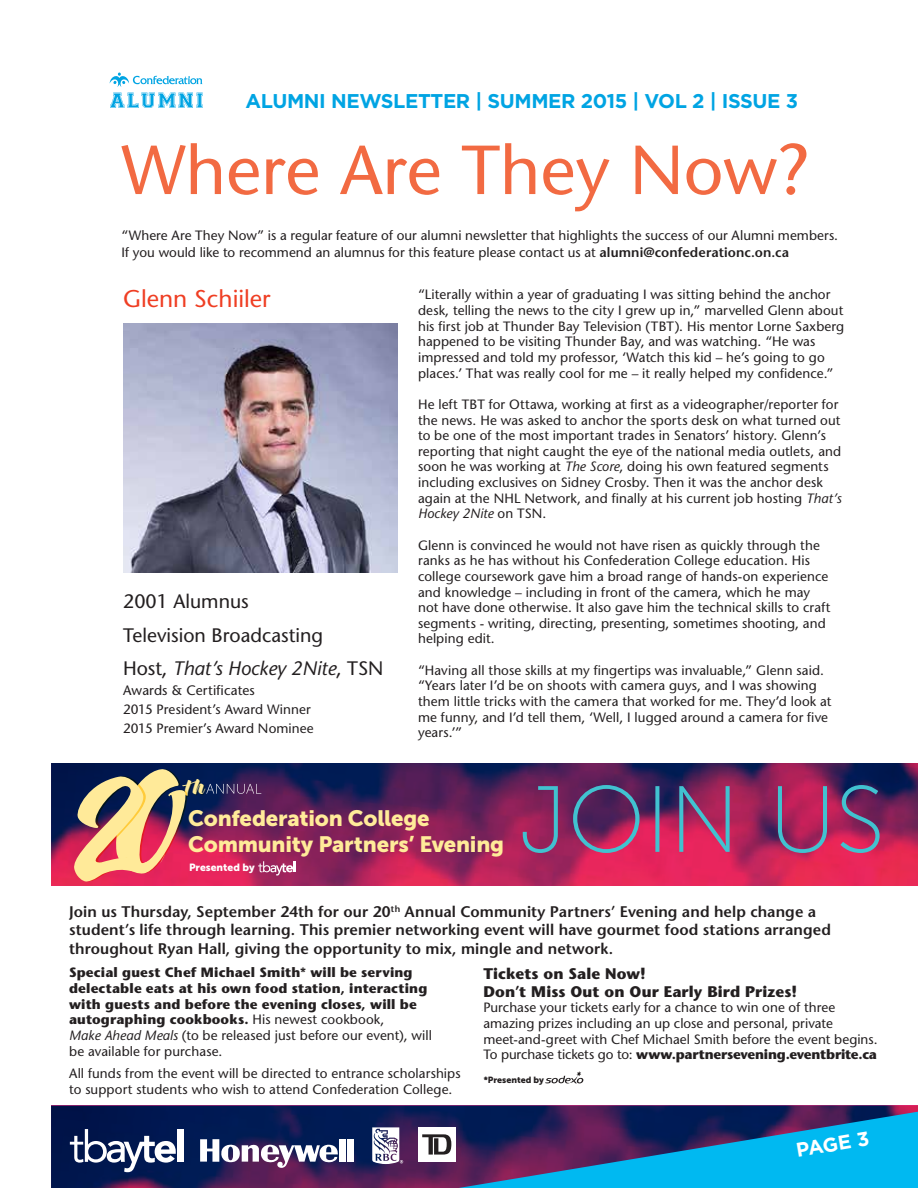
<style>
.page{position:relative;width:918px;height:1188px;background:#fff}
.page>*{position:absolute;margin:0;border:0;box-sizing:border-box;transform-origin:0 0}
.t1{font:500 69.15px "Stone Sans Std";color:#f26a42}
.t2{font:500 24.15px "Stone Sans Std";color:#ef3e23}
.t3{font:22.05px/25.3px "Museo Sans 900";letter-spacing:-.01em;color:#ffeb99}
.t4{font:700 19.95px "Gotham";letter-spacing:-.02em;color:#00a4e3}
.t5{font:700 19.95px "Gotham";color:#fff}
.t6{font:500 19.5px/33.3px "Stone Sans Std";color:#231f20}
.t7{font:600 15.3px/18.5px "Stone Sans";letter-spacing:.005em;color:#231f20}
.t8{font:700 15.3px/17.9px "Stone Sans";letter-spacing:.005em;color:#231f20}
.t9{font:13.65px "Stone Sans";letter-spacing:.005em;color:#231f20}
.t10{font:500 13.5px/15.6px "Stone Sans Std";letter-spacing:.01em;color:#231f20}
.t11{font:13.5px/15.6px "Stone Sans";letter-spacing:.005em;color:#231f20}
.t12{font:700 13.5px/15.6px "Stone Sans";letter-spacing:.01em;color:#231f20}
.t13{font:10.35px "Museo Sans 900";color:#fff}
.t14{font:8.85px "Museo Sans 900";color:#231f20}
.s1{font-weight:600}
.s2{font-style:italic}
.s3{font-weight:400}
.s4{font-family:"Stone Sans Std";font-weight:500;font-style:italic}
.s5{font-weight:700}
</style>
<div class="page">
<svg style="left:51px;top:1106px;width:867px;height:82px;background:#1d1b53"></svg>
<svg style="left:51px;top:763px;width:867px;height:123px;background:#822157"></svg>
<img style="left:123px;top:324px;width:275px;height:248px">
<svg style="left:459px;top:1112px;width:459px;height:76px;background:#1b6ba3"></svg>
<svg style="left:110px;top:93px;width:93px;height:15px"></svg>
<svg style="left:110px;top:73px;width:93px;height:14px"></svg>
<svg style="left:523px;top:785px;width:357px;height:68px;background:#8a396a"></svg>
<svg style="left:545px;top:1071px;width:38px;height:13px"></svg>
<svg style="left:200px;top:1139px;width:138px;height:29px"></svg>
<div style="left:340px;top:1139px;width:6px;height:23px;background:#fff"></div>
<div style="left:348px;top:1139px;width:6px;height:23px;background:#fff"></div>
<svg style="left:372px;top:1127px;width:31px;height:37px"></svg>
<div style="left:418px;top:1127px;width:37px;height:35px;background:#fff"></div>
<svg style="left:422px;top:1134px;width:29px;height:21px"></svg>
<svg style="left:70px;top:1129px;width:106px;height:43px"></svg>
<div style="left:177px;top:1129px;width:7px;height:33px;background:#fff"></div>
<svg style="left:71px;top:768px;width:225px;height:114px;background:#955166"></svg>
<h3 class="t4" style="left:246px;top:89px;width:554px">ALUMNI NEWSLETTER | SUMMER 2015 | VOL 2 | ISSUE 3</h3>
<h1 class="t1" style="left:122px;top:129px;width:689px">Where Are They Now?</h1>
<p class="t11" style="left:122px;top:227px;width:718px;line-height:16.2px">“Where Are They Now” is a regular feature of our alumni newsletter that highlights the success of our Alumni members.<br>If you would like to recommend an alumnus for this feature please contact us at <span class="s1">alumni@confederationc.on.ca</span></p>
<h2 class="t2" style="left:123px;top:285px;width:149px">Glenn Schiiler</h2>
<p class="t10" style="left:418px;top:287px;width:428px">“Literally within a year of graduating I was sitting behind the anchor desk, telling the news to the city I grew up in,” marvelled Glenn about his first job at Thunder Bay Television (TBT). His mentor Lorne Saxberg happened to be visiting Thunder Bay, and was watching. “He was impressed and told my professor, ‘Watch this kid – he’s going to go places.’ That was really cool for me – it really helped my confidence.”</p>
<p class="t10" style="left:418px;top:396px;width:425px">He left TBT for Ottawa, working at first as a videographer/reporter for the news. He was asked to anchor the sports desk on what turned out to be one of the most important trades in Senators’ history. Glenn’s reporting that night caught the eye of the national media outlets, and soon he was working at <span class="s2">The Score</span>, doing his own featured segments including exclusives on Sidney Crosby. Then it was the anchor desk again at the NHL Network, and finally at his current job hosting <span class="s2">That’s Hockey 2Nite</span> on TSN.</p>
<p class="t10" style="left:418px;top:537px;width:414px">Glenn is convinced he would not have risen as quickly through the ranks as he has without his Confederation College education. His college coursework gave him a broad range of hands-on experience and knowledge – including in front of the camera, which he may not have done otherwise. It also gave him the technical skills to craft segments - writing, directing, presenting, sometimes shooting, and helping edit.</p>
<p class="t10" style="left:418px;top:662px;width:415px">“Having all those skills at my fingertips was invaluable,” Glenn said. “Years later I’d be on shoots with camera guys, and I was showing them little tricks with the camera that worked for me. They’d look at me funny, and I’d tell them, ‘Well, I lugged around a camera for five years.’”</p>
<h3 class="t6" style="left:123px;top:585px;width:262px">2001 Alumnus<br>Television Broadcasting<br>Host, <span class="s2">That’s Hockey 2Nite</span>, TSN</h3>
<p class="t9" style="left:123px;top:681px;width:133px">Awards &amp; Certificates</p>
<p class="t11" style="left:123px;top:700px;width:192px;line-height:19.4px">2015 President’s Award Winner<br>2015 Premier’s Award Nominee</p>
<h3 class="t3" style="left:188px;top:806px;width:317px">Confederation College<br>Community Partners’ Evening</h3>
<p class="t13" style="left:189px;top:862px;width:67px">Presented by</p>
<p class="t7" style="left:69px;top:902px;width:763px">Join us Thursday, September 24th for our 20<sup>th</sup> Annual Community Partners’ Evening and help change a student’s life through learning. This premier networking event will have gourmet food stations arranged throughout Ryan Hall, giving the opportunity to mix, mingle and network.</p>
<p class="t12" style="left:69px;top:965px;width:364px">Special guest Chef Michael Smith* will be serving delectable eats at his own food station, interacting with guests and before the evening closes, will be autographing cookbooks. <span class="s3">His newest cookbook,<br></span><span class="s4">Make Ahead Meals</span> <span class="s3">(to be released just before our event), will be available for purchase.</span></p>
<p class="t11" style="left:69px;top:1065px;width:393px">All funds from the event will be directed to entrance scholarships to support students who wish to attend Confederation College.</p>
<p class="t8" style="left:483px;top:964px;width:315px">Tickets on Sale Now!<br>Don’t Miss Out on Our Early Bird Prizes!</p>
<p class="t11" style="left:483px;top:1000px;width:396px">Purchase your tickets early for a chance to win one of three amazing prizes including an up close and personal, private meet-and-greet with Chef Michael Smith before the event begins.<br>To purchase tickets go to: <span class="s5">www.partnersevening.eventbrite.ca</span></p>
<p class="t14" style="left:484px;top:1075px;width:62px">*Presented by</p>
<h3 class="t5" style="left:794px;top:1138px;width:75px;rotate:-10deg">PAGE 3</h3>
</div>
